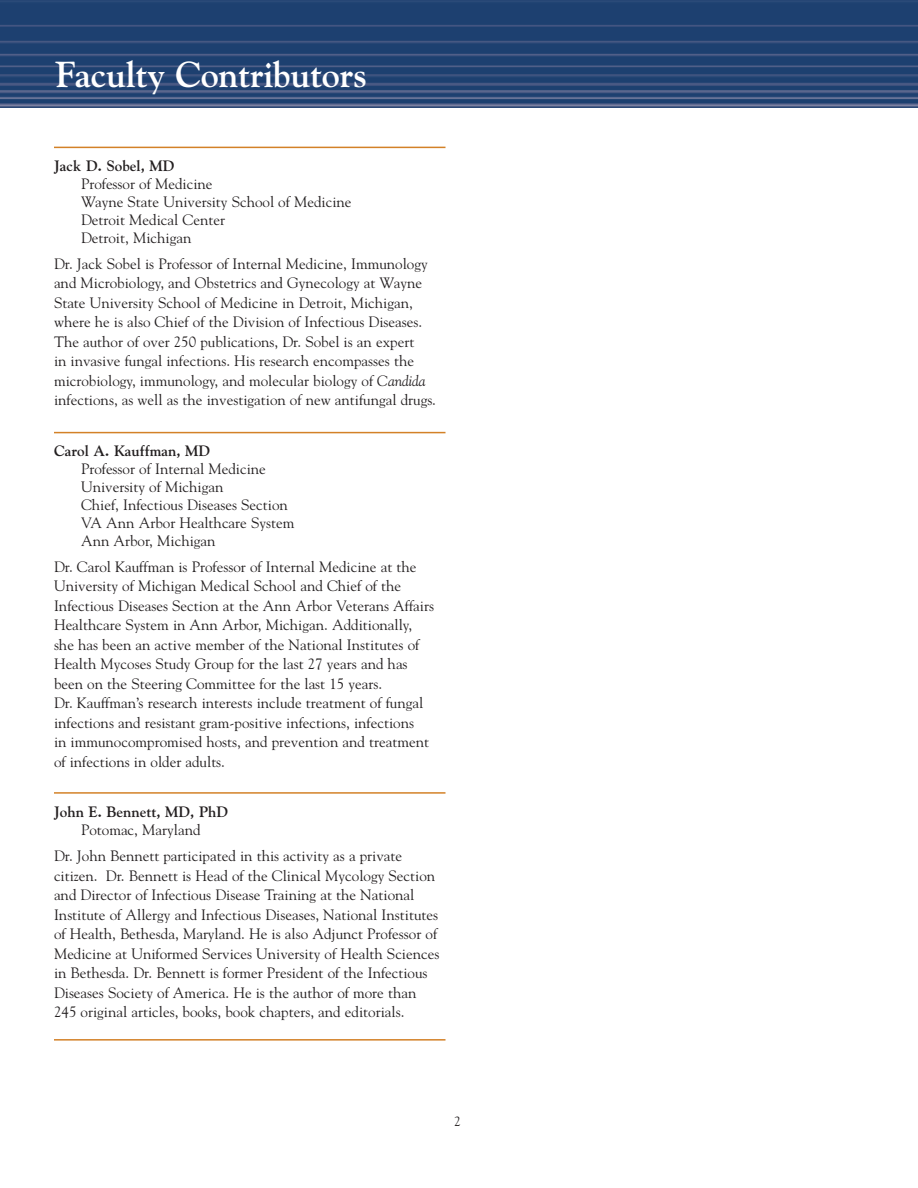
<style>
.page{position:relative;width:918px;height:1188px;background:#fff}
.page>*{position:absolute;margin:0;border:0;box-sizing:border-box;transform-origin:0 0}
.t1{font:700 36px "Goudy";letter-spacing:-.01em;color:#fff}
.t2{font:15px/19.5px "Goudy";color:#231f20}
.t3{font:700 15px "Goudy";color:#231f20}
.t4{font:13.5px "Goudy";color:#231f20}
.s1{font-style:italic}
</style>
<div class="page">
<img style="left:0;top:0;width:918px;height:108px">
<hr style="left:54px;top:147px;width:392px;height:1px;background:#d38127">
<hr style="left:54px;top:432px;width:392px;height:1px;background:#d38127">
<hr style="left:54px;top:792px;width:392px;height:2px;background:#d38127">
<hr style="left:54px;top:1039px;width:392px;height:2px;background:#d38127">
<h1 class="t1" style="left:56px;top:53px;width:313px">Faculty Contributors</h1>
<p class="t3" style="left:54px;top:157px;width:122px">Jack D. Sobel, MD</p>
<p class="t2" style="left:81px;top:174px;width:272px;line-height:18px">Professor of Medicine<br>Wayne State University School of Medicine<br>Detroit Medical Center<br>Detroit, Michigan</p>
<p class="t2" style="left:54px;top:254px;width:384px">Dr. Jack Sobel is Professor of Internal Medicine, Immunology and Microbiology, and Obstetrics and Gynecology at Wayne State University School of Medicine in Detroit, Michigan, where he is also Chief of the Division of Infectious Diseases.<br>The author of over 250 publications, Dr. Sobel is an expert<br>in invasive fungal infections. His research encompasses the microbiology, immunology, and molecular biology of <span class="s1">Candida </span>infections, as well as the investigation of new antifungal drugs.</p>
<p class="t3" style="left:54px;top:442px;width:158px">Carol A. Kauffman, MD</p>
<p class="t2" style="left:81px;top:459px;width:215px;line-height:18px">Professor of Internal Medicine<br>University of Michigan<br>Chief, Infectious Diseases Section<br>VA Ann Arbor Healthcare System<br>Ann Arbor, Michigan</p>
<p class="t2" style="left:54px;top:557px;width:382px">Dr. Carol Kauffman is Professor of Internal Medicine at the University of Michigan Medical School and Chief of the Infectious Diseases Section at the Ann Arbor Veterans Affairs Healthcare System in Ann Arbor, Michigan. Additionally, she has been an active member of the National Institutes of Health Mycoses Study Group for the last 27 years and has been on the Steering Committee for the last 15 years.<br>Dr. Kauffman’s research interests include treatment of fungal infections and resistant gram-positive infections, infections<br>in immunocompromised hosts, and prevention and treatment of infections in older adults.</p>
<p class="t3" style="left:54px;top:803px;width:176px">John E. Bennett, MD, PhD</p>
<p class="t2" style="left:54px;top:817px;width:350px;line-height:26px;text-indent:27px">Potomac, Maryland<br>Dr. John Bennett participated in this activity as a private</p>
<p class="t2" style="left:54px;top:866px;width:387px">citizen. Dr. Bennett is Head of the Clinical Mycology Section and Director of Infectious Disease Training at the National Institute of Allergy and Infectious Diseases, National Institutes of Health, Bethesda, Maryland. He is also Adjunct Professor of Medicine at Uniformed Services University of Health Sciences in Bethesda. Dr. Bennett is former President of the Infectious Diseases Society of America. He is the author of more than 245 original articles, books, book chapters, and editorials.</p>
<p class="t4" style="left:454px;top:1114px;width:8px">2</p>
</div>
